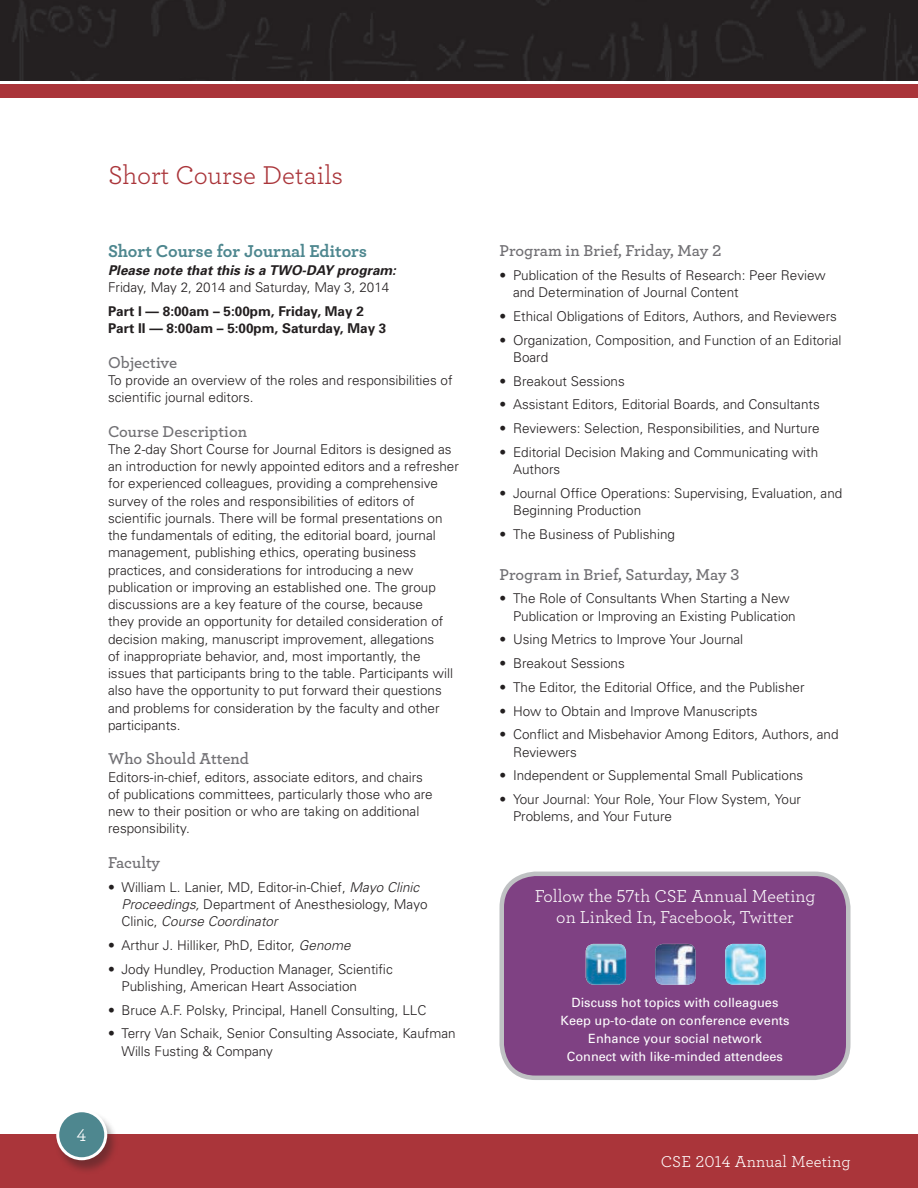
<style>
.page{position:relative;width:918px;height:1188px;background:#fff}
.page>*{position:absolute;margin:0;border:0;box-sizing:border-box;transform-origin:0 0}
.t1{font:27px "Archer Book LF";color:#aa353a}
.t2{font:18px/21px "Archer Book LF";color:#fff;text-align:center}
.t3{font:18px "Archer Bold LF";letter-spacing:-.005em;color:#4e878f}
.t4{font:16.5px "Archer Semibold LF";color:#717074}
.t5{font:16.5px "Archer Book LF";letter-spacing:.01em;color:#fff}
.t6{font:300 13.5px/17.2px "Univers";color:#231f20}
.t7{font:700 13.5px/17.2px "Univers";color:#231f20}
.t8{font:italic 700 13.5px "Univers";color:#231f20}
.t9{font:12.75px/18px "Univers";color:#fff;text-align:center}
.s1{font-style:italic}
</style>
<div class="page">
<div style="left:0;top:1134px;width:918px;height:54px;background:#aa353a"></div>
<img style="left:0;top:0;width:918px;height:81px">
<div style="left:54px;top:1110px;width:65px;height:65px;background:#231f20;opacity:.4"></div>
<div style="left:58px;top:1111px;width:48px;height:48px;background:#4e878f;border-radius:50%"></div>
<div style="left:56px;top:1109px;width:51px;height:51px;border:3px solid #fff;border-radius:50%"></div>
<div style="left:0;top:84px;width:918px;height:14px;background:#aa353a"></div>
<div style="left:502px;top:874px;width:346px;height:204px;background:#7f4183;border-radius:34px"></div>
<div style="left:500px;top:872px;width:350px;height:208px;border:4px solid #bfc1c3;border-radius:34px"></div>
<img style="left:586px;top:944px;width:40px;height:41px">
<img style="left:655px;top:944px;width:41px;height:41px">
<img style="left:725px;top:944px;width:41px;height:41px">
<h1 class="t1" style="left:108px;top:158px;width:237px">Short Course Details</h1>
<h2 class="t3" style="left:108px;top:240px;width:261px">Short Course for Journal Editors</h2>
<p class="t8" style="left:108px;top:262px;width:290px">Please note that this is a two-day program:</p>
<p class="t6" style="left:108px;top:279px;width:283px">Friday, May 2, 2014 and Saturday, May 3, 2014</p>
<p class="t7" style="left:108px;top:303px;width:280px">Part I — 8:00am – 5:00pm, Friday, May 2<br>Part II — 8:00am – 5:00pm, Saturday, May 3</p>
<p class="t4" style="left:108px;top:352px;width:71px">Objective</p>
<p class="t6" style="left:108px;top:372px;width:346px">To provide an overview of the roles and responsibilities of scientific journal editors.</p>
<p class="t4" style="left:108px;top:421px;width:141px">Course Description</p>
<p class="t6" style="left:108px;top:441px;width:352px">The 2-day Short Course for Journal Editors is designed as an introduction for newly appointed editors and a refresher for experienced colleagues, providing a comprehensive survey of the roles and responsibilities of editors of scientific journals. There will be formal presentations on the fundamentals of editing, the editorial board, journal management, publishing ethics, operating business practices, and considerations for introducing a new publication or improving an established one. The group discussions are a key feature of the course, because<br>they provide an opportunity for detailed consideration of decision making, manuscript improvement, allegations<br>of inappropriate behavior, and, most importantly, the issues that participants bring to the table. Participants will also have the opportunity to put forward their questions and problems for consideration by the faculty and other participants.</p>
<p class="t4" style="left:108px;top:749px;width:142px">Who Should Attend</p>
<p class="t6" style="left:108px;top:768px;width:326px">Editors-in-chief, editors, associate editors, and chairs of publications committees, particularly those who are new to their position or who are taking on additional responsibility.</p>
<p class="t4" style="left:108px;top:852px;width:54px">Faculty</p>
<p class="t6" style="left:122px;top:878px;width:308px;text-indent:-14px">• William L. Lanier, MD, Editor-in-Chief, <span class="s1">Mayo Clinic<br>Proceedings,</span> Department of Anesthesiology, Mayo<br>Clinic, <span class="s1">Course Coordinator</span></p>
<p class="t6" style="left:108px;top:936px;width:244px">• Arthur J. Hilliker, PhD, Editor, <span class="s1">Genome</span></p>
<p class="t6" style="left:122px;top:960px;width:273px;text-indent:-14px">• Jody Hundley, Production Manager, Scientific<br>Publishing, American Heart Association</p>
<p class="t6" style="left:108px;top:1001px;width:320px">• Bruce A.F. Polsky, Principal, Hanell Consulting, LLC</p>
<p class="t6" style="left:122px;top:1025px;width:336px;text-indent:-14px">• Terry Van Schaik, Senior Consulting Associate, Kaufman<br>Wills Fusting &amp; Company</p>
<h2 class="t2" style="left:77px;top:1124px;width:11px">4</h2>
<p class="t4" style="left:500px;top:240px;width:223px">Program in Brief, Friday, May 2</p>
<p class="t6" style="left:513px;top:267px;width:314px;text-indent:-14px">• Publication of the Results of Research: Peer Review and Determination of Journal Content</p>
<p class="t6" style="left:500px;top:308px;width:339px">• Ethical Obligations of Editors, Authors, and Reviewers</p>
<p class="t6" style="left:513px;top:331px;width:330px;text-indent:-14px">• Organization, Composition, and Function of an Editorial<br>Board</p>
<p class="t6" style="left:500px;top:372px;width:127px">• Breakout Sessions</p>
<p class="t6" style="left:500px;top:396px;width:322px">• Assistant Editors, Editorial Boards, and Consultants</p>
<p class="t6" style="left:500px;top:420px;width:322px">• Reviewers: Selection, Responsibilities, and Nurture</p>
<p class="t6" style="left:513px;top:443px;width:307px;text-indent:-14px">• Editorial Decision Making and Communicating with<br>Authors</p>
<p class="t6" style="left:513px;top:484px;width:331px;text-indent:-14px">• Journal Office Operations: Supervising, Evaluation, and<br>Beginning Production</p>
<p class="t6" style="left:500px;top:525px;width:177px">• The Business of Publishing</p>
<p class="t4" style="left:500px;top:564px;width:241px">Program in Brief, Saturday, May 3</p>
<p class="t6" style="left:513px;top:590px;width:284px;text-indent:-14px">• The Role of Consultants When Starting a New<br>Publication or Improving an Existing Publication</p>
<p class="t6" style="left:500px;top:631px;width:245px">• Using Metrics to Improve Your Journal</p>
<p class="t6" style="left:500px;top:655px;width:127px">• Breakout Sessions</p>
<p class="t6" style="left:500px;top:679px;width:307px">• The Editor, the Editorial Office, and the Publisher</p>
<p class="t6" style="left:500px;top:702px;width:260px">• How to Obtain and Improve Manuscripts</p>
<p class="t6" style="left:513px;top:726px;width:327px;text-indent:-14px">• Conflict and Misbehavior Among Editors, Authors, and<br>Reviewers</p>
<p class="t6" style="left:500px;top:767px;width:305px">• Independent or Supplemental Small Publications</p>
<p class="t6" style="left:513px;top:791px;width:290px;text-indent:-14px">• Your Journal: Your Role, Your Flow System, Your<br>Problems, and Your Future</p>
<h2 class="t2" style="left:535px;top:885px;width:282px">Follow the 57th CSE Annual Meeting on Linked In, Facebook, Twitter</h2>
<p class="t9" style="left:561px;top:994px;width:230px">Discuss hot topics with colleagues Keep up-to-date on conference events Enhance your social network<br>Connect with like-minded attendees</p>
<p class="t5" style="left:661px;top:1151px;width:191px">CSE 2014 Annual Meeting</p>
</div>
